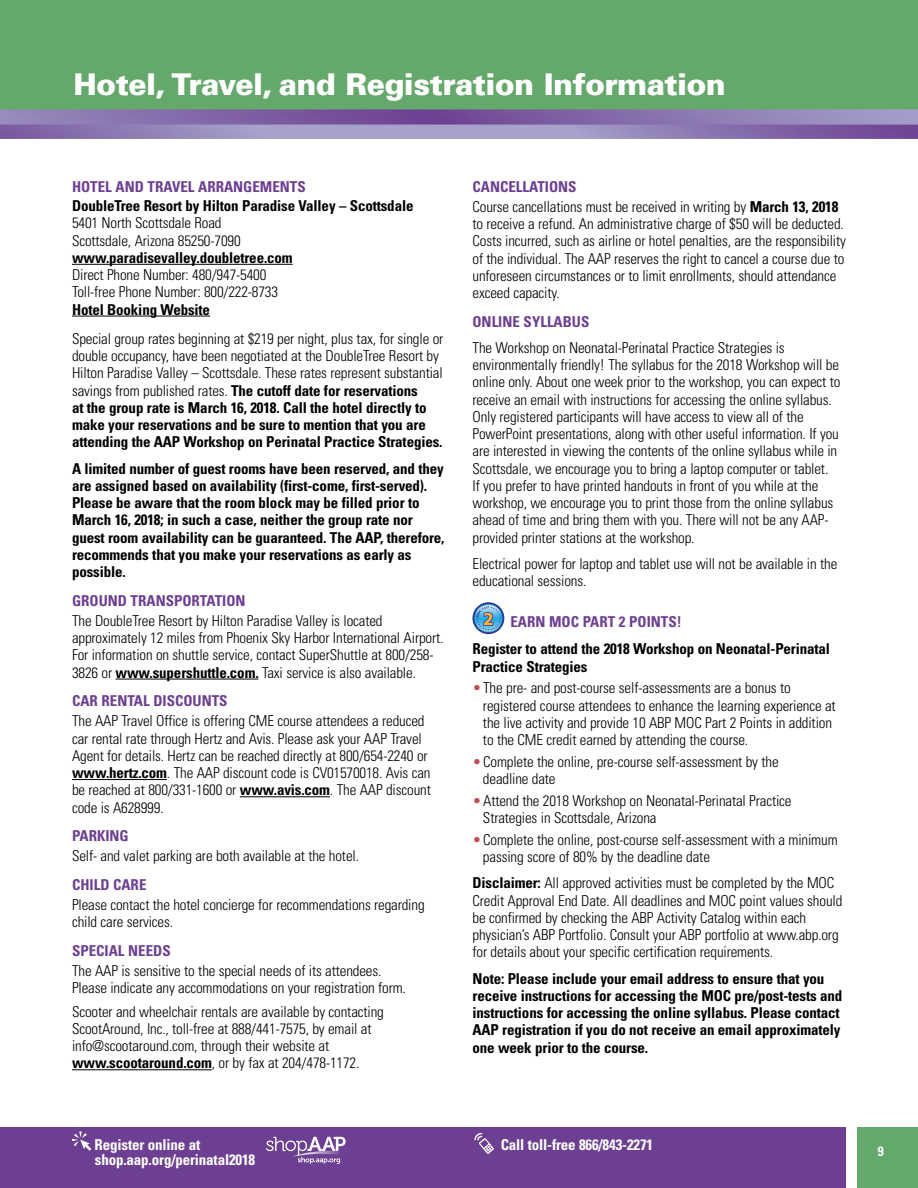
<style>
.page{position:relative;width:918px;height:1188px;background:#fff}
.page>*{position:absolute;margin:0;border:0;box-sizing:border-box;transform-origin:0 0}
.t1{font:900 30px "Univers";letter-spacing:-.02em;color:#fff}
.t2{font:300 condensed 15px/17.2px "Univers";letter-spacing:-.01em;color:#000}
.t3{font:700 condensed 15px/17.2px "Univers";letter-spacing:-.01em;color:#000}
.t4{font:700 condensed 15px "Univers";color:#6d3f92}
.t5{font:700 condensed 15px "Univers";letter-spacing:-.01em;color:#fff}
.t6{font:700 condensed 13.5px "Univers";color:#fff}
.s1{font-weight:700}
.s2{font-weight:700;color:#6d3f92}
.s3{color:#c14d56}
</style>
<div class="page">
<div style="left:0;top:1127px;width:846px;height:61px;background:#6d3f92"></div>
<div style="left:857px;top:1127px;width:61px;height:61px;background:#65a86c"></div>
<div style="left:0;top:0;width:918px;height:134px;background:#65a86c"></div>
<svg style="left:72px;top:1131px;width:19px;height:20px"></svg>
<svg style="left:474px;top:1133px;width:20px;height:21px"></svg>
<svg style="left:266px;top:1137px;width:80px;height:27px"></svg>
<svg style="left:0;top:109px;width:918px;height:30px;background:#8c79b0"></svg>
<hr style="left:72px;top:264px;width:221px;height:1px;background:#000">
<hr style="left:72px;top:316px;width:138px;height:1px;background:#000">
<hr style="left:116px;top:679px;width:143px;height:1px;background:#000">
<hr style="left:72px;top:779px;width:95px;height:1px;background:#000">
<hr style="left:240px;top:796px;width:90px;height:1px;background:#000">
<hr style="left:72px;top:1069px;width:140px;height:1px;background:#000">
<svg style="left:473px;top:602px;width:31px;height:32px"></svg>
<svg style="left:474px;top:604px;width:28px;height:28px"></svg>
<svg style="left:476px;top:605px;width:25px;height:27px"></svg>
<h1 class="t1" style="left:74px;top:65px;width:654px">Hotel, Travel, and Registration Information</h1>
<p class="t4" style="left:72px;top:177px;width:235px">HOTEL AND TRAVEL ARRANGEMENTS</p>
<p class="t3" style="left:72px;top:197px;width:343px">DoubleTree Resort by Hilton Paradise Valley – Scottsdale</p>
<p class="t2" style="left:72px;top:214px;width:170px">5401 North Scottsdale Road<br>Scottsdale, Arizona 85250-7090</p>
<p class="t3" style="left:72px;top:249px;width:222px">www.paradisevalley.doubletree.com</p>
<p class="t2" style="left:72px;top:266px;width:208px">Direct Phone Number: 480/947-5400<br>Toll-free Phone Number: 800/222-8733</p>
<p class="t3" style="left:72px;top:300px;width:140px">Hotel Booking Website</p>
<p class="t2" style="left:72px;top:330px;width:373px">Special group rates beginning at $219 per night, plus tax, for single or double occupancy, have been negotiated at the DoubleTree Resort by Hilton Paradise Valley – Scottsdale. These rates represent substantial savings from published rates. <span class="s1">The cutoff date for reservations<br>at the group rate is March 16, 2018. Call the hotel directly to make your reservations and be sure to mention that you are attending the AAP Workshop on Perinatal Practice Strategies.</span></p>
<p class="t3" style="left:72px;top:459px;width:374px">A limited number of guest rooms have been reserved, and they are assigned based on availability (first-come, first-served).<br>Please be aware that the room block may be filled prior to March 16, 2018; in such a case, neither the group rate nor guest room availability can be guaranteed. The AAP, therefore, recommends that you make your reservations as early as possible.</p>
<p class="t4" style="left:72px;top:591px;width:175px">GROUND TRANSPORTATION</p>
<p class="t2" style="left:72px;top:612px;width:373px">The DoubleTree Resort by Hilton Paradise Valley is located approximately 12 miles from Phoenix Sky Harbor International Airport.<br>For information on shuttle service, contact SuperShuttle at 800/258- 3826 or <span class="s1">www.supershuttle.com.</span> Taxi service is also available.</p>
<p class="t4" style="left:72px;top:692px;width:157px">CAR RENTAL DISCOUNTS</p>
<p class="t2" style="left:72px;top:712px;width:360px">The AAP Travel Office is offering CME course attendees a reduced car rental rate through Hertz and Avis. Please ask your AAP Travel Agent for details. Hertz can be reached directly at 800/654-2240 or <span class="s1">www.hertz.com</span>. The AAP discount code is CV01570018. Avis can be reached at 800/331-1600 or <span class="s1">www.avis.com</span>. The AAP discount code is A628999.</p>
<p class="t4" style="left:72px;top:827px;width:58px">PARKING</p>
<p class="t2" style="left:72px;top:847px;width:289px">Self- and valet parking are both available at the hotel.</p>
<p class="t4" style="left:72px;top:875px;width:76px">CHILD CARE</p>
<p class="t2" style="left:72px;top:896px;width:354px">Please contact the hotel concierge for recommendations regarding child care services.</p>
<p class="t4" style="left:72px;top:941px;width:100px">SPECIAL NEEDS</p>
<p class="t2" style="left:72px;top:962px;width:335px">The AAP is sensitive to the special needs of its attendees.<br>Please indicate any accommodations on your registration form.</p>
<p class="t2" style="left:72px;top:1002px;width:313px">Scooter and wheelchair rentals are available by contacting ScootAround, Inc., toll-free at 888/441-7575, by email at info@scootaround.com, through their website at <span class="s1">www.scootaround.com</span>, or by fax at 204/478-1172.</p>
<p class="t2" style="left:472px;top:176px;width:367px;line-height:20.2px"><span class="s2">CANCELLATIONS<br></span>Course cancellations must be received in writing by <span class="s1">March 13, 2018</span></p>
<p class="t2" style="left:472px;top:215px;width:375px">to receive a refund. An administrative charge of $50 will be deducted.<br>Costs incurred, such as airline or hotel penalties, are the responsibility of the individual. The AAP reserves the right to cancel a course due to unforeseen circumstances or to limit enrollments, should attendance exceed capacity.</p>
<p class="t4" style="left:472px;top:312px;width:118px">ONLINE SYLLABUS</p>
<p class="t2" style="left:472px;top:339px;width:369px">The Workshop on Neonatal-Perinatal Practice Strategies is environmentally friendly! The syllabus for the 2018 Workshop will be online only. About one week prior to the workshop, you can expect to receive an email with instructions for accessing the online syllabus.<br>Only registered participants will have access to view all of the PowerPoint presentations, along with other useful information. If you are interested in viewing the contents of the online syllabus while in Scottsdale, we encourage you to bring a laptop computer or tablet.<br>If you prefer to have printed handouts in front of you while at the workshop, we encourage you to print those from the online syllabus ahead of time and bring them with you. There will not be any AAP&shy;provided printer stations at the workshop.</p>
<p class="t2" style="left:472px;top:555px;width:366px">Electrical power for laptop and tablet use will not be available in the educational sessions.</p>
<p class="t4" style="left:510px;top:612px;width:173px">EARN MOC PART 2 POINTS!</p>
<p class="t3" style="left:472px;top:640px;width:359px">Register to attend the 2018 Workshop on Neonatal-Perinatal<br>Practice Strategies</p>
<p class="t2" style="left:483px;top:679px;width:354px;text-indent:-10px"><span class="s3">•</span>The pre- and post-course self-assessments are a bonus to registered course attendees to enhance the learning experience at the live activity and provide 10 ABP MOC Part 2 Points in addition to the CME credit earned by attending the course.</p>
<p class="t2" style="left:483px;top:753px;width:297px;text-indent:-10px"><span class="s3">•</span>Complete the online, pre-course self-assessment by the deadline date</p>
<p class="t2" style="left:483px;top:792px;width:310px;text-indent:-10px"><span class="s3">•</span>Attend the 2018 Workshop on Neonatal-Perinatal Practice<br>Strategies in Scottsdale, Arizona</p>
<p class="t2" style="left:483px;top:831px;width:356px;text-indent:-10px"><span class="s3">•</span>Complete the online, post-course self-assessment with a minimum passing score of 80% by the deadline date</p>
<p class="t2" style="left:472px;top:874px;width:371px"><span class="s1">Disclaimer:</span> All approved activities must be completed by the MOC Credit Approval End Date. All deadlines and MOC point values should be confirmed by checking the ABP Activity Catalog within each physician’s ABP Portfolio. Consult your ABP portfolio at www.abp.org for details about your specific certification requirements.</p>
<p class="t3" style="left:472px;top:969px;width:371px">Note: Please include your email address to ensure that you receive instructions for accessing the MOC pre/post-tests and instructions for accessing the online syllabus. Please contact AAP registration if you do not receive an email approximately one week prior to the course.</p>
<p class="t5" style="left:95px;top:1136px;width:107px">Register online at</p>
<p class="t5" style="left:501px;top:1136px;width:154px">Call toll-free 866/843-2271</p>
<p class="t5" style="left:95px;top:1151px;width:162px">shop.aap.org/perinatal2018</p>
<p class="t6" style="left:878px;top:1143px;width:7px">9</p>
</div>
